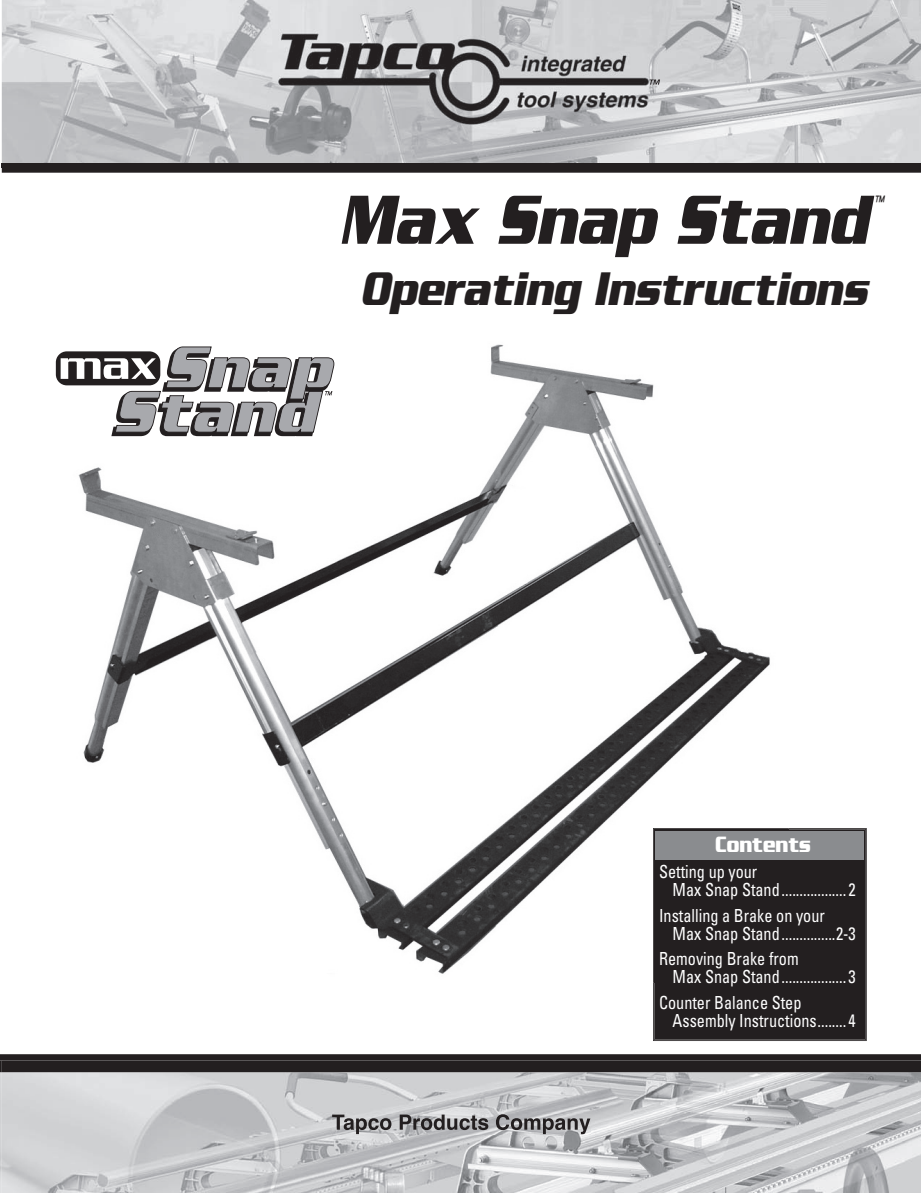
<style>
.page{position:relative;width:921px;height:1193px;background:#fff}
.page>*{position:absolute;margin:0;border:0;box-sizing:border-box;transform-origin:0 0}
.t1{font:italic 700 75px "Serpentine Sans ICG";color:#231f20;scale:.75 1}
.t2{font:italic 700 51px "Serpentine Sans ICG";color:#231f20;scale:.75 1}
.t3{font:700 24px "Serpentine Sans ICG";color:#fff;scale:.75 1}
.t4{font:italic 700 21px "Serpentine Sans ICG";color:#231f20;scale:.75 1}
.t5{font:condensed 18px/18px "Univers";color:#fff;scale:.9 1}
</style>
<div class="page">
<img style="left:78px;top:344px;width:692px;height:630px">
<img style="left:0;top:1071px;width:920px;height:121px">
<img style="left:2px;top:0;width:918px;height:164px">
<svg style="left:649px;top:79px;width:10px;height:6px"></svg>
<img style="left:332px;top:1113px;width:258px;height:20px">
<svg style="left:2px;top:167px;width:918px;height:6px;background:#2e2a2b"></svg>
<hr style="left:2px;top:164px;width:918px;height:3px;background:#231f20">
<svg style="left:0;top:1054px;width:920px;height:17px;background:#2b2728"></svg>
<img style="left:2px;top:1060px;width:918px;height:11px">
<div style="left:653px;top:828px;width:212px;height:211px;background:#231f20"></div>
<div style="left:653px;top:828px;width:134px;height:153px;background:#231f20"></div>
<div style="left:655px;top:831px;width:208px;height:28px;background:#8a8c8f"></div>
<svg style="left:56px;top:351px;width:104px;height:34px"></svg>
<svg style="left:61px;top:346px;width:273px;height:90px"></svg>
<h1 class="t1" style="left:338px;top:176px;width:707px">Max Snap Stand</h1>
<p class="t4" style="left:872px;top:190px;width:16px">™</p>
<h2 class="t2" style="left:359px;top:259px;width:677px">Operating Instructions</h2>
<h3 class="t3" style="left:714px;top:830px;width:129px">Contents</h3>
<p class="t5" style="left:672px;top:862px;width:205px;text-indent:-14px">Setting up your<br>Max Snap Stand .................. 2</p>
<p class="t5" style="left:672px;top:905px;width:205px;text-indent:-14px">Installing a Brake on your<br>Max Snap Stand ...............2-3</p>
<p class="t5" style="left:672px;top:949px;width:205px;text-indent:-14px">Removing Brake from<br>Max Snap Stand .................. 3</p>
<p class="t5" style="left:672px;top:992px;width:205px;text-indent:-14px">Counter Balance Step<br>Assembly Instructions ........ 4</p>
</div>
